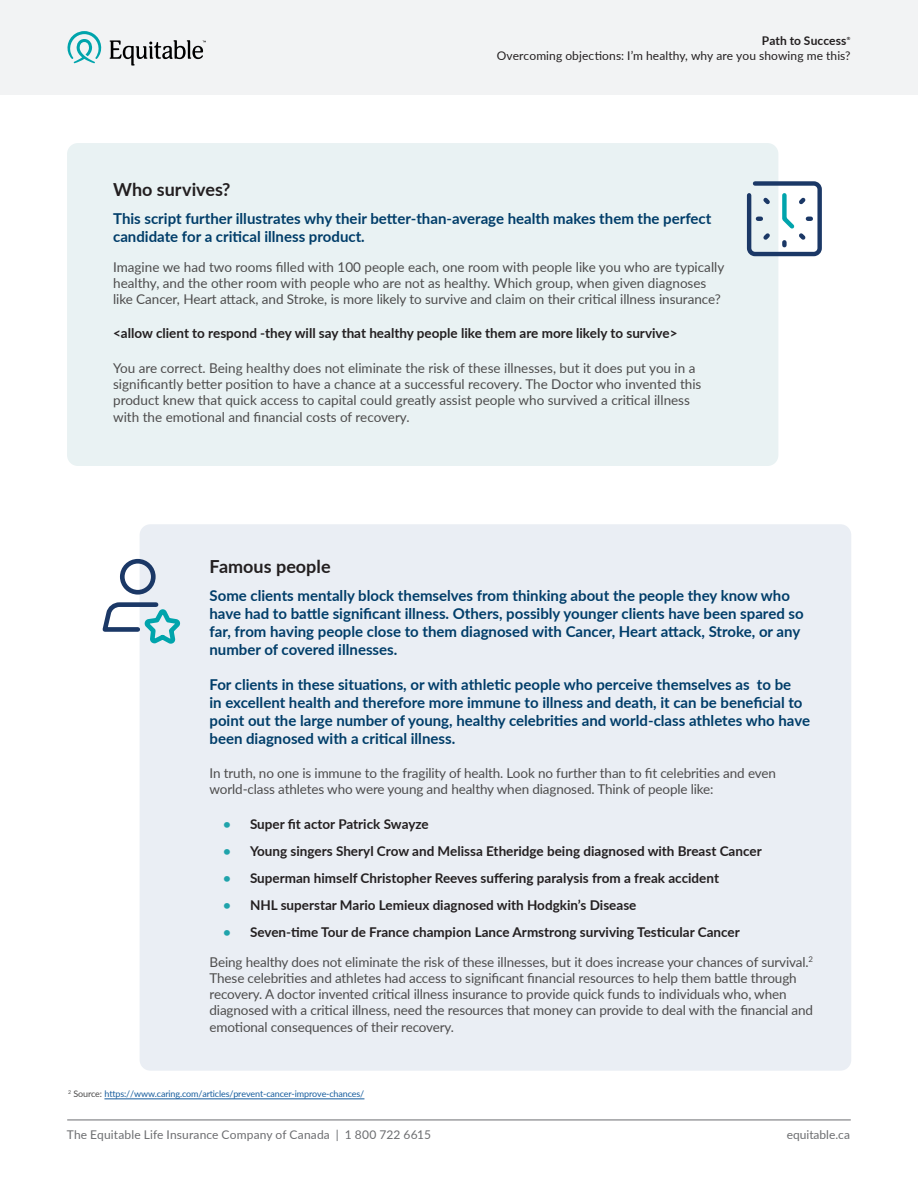
<style>
.page{position:relative;width:918px;height:1188px;background:#fff}
.page>*{position:absolute;margin:0;border:0;box-sizing:border-box;transform-origin:0 0}
.t1{font:700 18px "Lato";color:#231f20}
.t2{font:700 15px/18px "Lato";color:#003d69}
.t3{font:13.5px/16.2px "Lato";letter-spacing:-.01em;color:#4d4c4c}
.t4{font:700 13.5px "Lato";color:#231f20}
.t5{font:12px "Lato";letter-spacing:.01em;color:#6c6d70}
.t6{font:12px "Lato";letter-spacing:.01em;color:#231f20}
.t7{font:700 12px "Lato";letter-spacing:.01em;color:#231f20}
.t8{font:9px "Lato";letter-spacing:-.015em;color:#175d9e}
.t9{font:700 4.35px "Lato";color:#231f20}
.s1{color:#1fa3ab}
.s2{color:#4d4c4c}
</style>
<div class="page">
<div style="left:140px;top:524px;width:711px;height:547px;background:#eaeef4;border-radius:11px"></div>
<div style="left:120px;top:559px;width:36px;height:36px;border:5px solid #1b3866;border-radius:50%"></div>
<svg style="left:103px;top:602px;width:78px;height:42px"></svg>
<div style="left:67px;top:143px;width:711px;height:323px;background:#e9f2f3;border-radius:11px"></div>
<svg style="left:747px;top:181px;width:75px;height:75px"></svg>
<hr style="left:104px;top:1099px;width:260px;height:1px;background:#175d9e">
<div style="left:0;top:0;width:918px;height:94px;background:#f2f3f4"></div>
<svg style="left:68px;top:31px;width:34px;height:32px"></svg>
<svg style="left:110px;top:40px;width:96px;height:26px"></svg>
<hr style="left:67px;top:1120px;width:784px;height:1px;background:#6c6d70">
<p class="t7" style="left:762px;top:32px;width:86px">Path to Success</p>
<p class="t9" style="left:847px;top:35px;width:5px">®</p>
<p class="t6" style="left:497px;top:47px;width:355px">Overcoming objections: I’m healthy, why are you showing me this?</p>
<h1 class="t1" style="left:113px;top:176px;width:119px">Who survives?</h1>
<p class="t2" style="left:113px;top:208px;width:600px">This script further illustrates why their better-than-average health makes them the perfect candidate for a critical illness product.</p>
<p class="t3" style="left:113px;top:258px;width:613px">Imagine we had two rooms filled with 100 people each, one room with people like you who are typically healthy, and the other room with people who are not as healthy. Which group, when given diagnoses like Cancer, Heart attack, and Stroke, is more likely to survive and claim on their critical illness insurance?</p>
<p class="t4" style="left:113px;top:324px;width:566px">&lt;allow client to respond -they will say that healthy people like them are more likely to survive&gt;</p>
<p class="t3" style="left:113px;top:359px;width:590px">You are correct. Being healthy does not eliminate the risk of these illnesses, but it does put you in a significantly better position to have a chance at a successful recovery. The Doctor who invented this product knew that quick access to capital could greatly assist people who survived a critical illness with the emotional and financial costs of recovery.</p>
<h1 class="t1" style="left:210px;top:554px;width:123px">Famous people</h1>
<p class="t2" style="left:210px;top:586px;width:596px">Some clients mentally block themselves from thinking about the people they know who have had to battle significant illness. Others, possibly younger clients have been spared so far, from having people close to them diagnosed with Cancer, Heart attack, Stroke, or any number of covered illnesses.</p>
<p class="t2" style="left:210px;top:675px;width:602px">For clients in these situations, or with athletic people who perceive themselves as to be<br>in excellent health and therefore more immune to illness and death, it can be beneficial to point out the large number of young, healthy celebrities and world-class athletes who have been diagnosed with a critical illness.</p>
<p class="t3" style="left:210px;top:765px;width:568px">In truth, no one is immune to the fragility of health. Look no further than to fit celebrities and even world-class athletes who were young and healthy when diagnosed. Think of people like:</p>
<p class="t4" style="left:223px;top:814px;width:207px"><span class="s1">•</span> Super fit actor Patrick Swayze</p>
<p class="t4" style="left:223px;top:841px;width:540px"><span class="s1">•</span> Young singers Sheryl Crow and Melissa Etheridge being diagnosed with Breast Cancer</p>
<p class="t4" style="left:223px;top:868px;width:498px"><span class="s1">•</span> Superman himself Christopher Reeves suffering paralysis from a freak accident</p>
<p class="t4" style="left:223px;top:895px;width:415px"><span class="s1">•</span> NHL superstar Mario Lemieux diagnosed with Hodgkin’s Disease</p>
<p class="t4" style="left:223px;top:922px;width:518px"><span class="s1">•</span> Seven-time Tour de France champion Lance Armstrong surviving Testicular Cancer</p>
<p class="t3" style="left:210px;top:953px;width:605px">Being healthy does not eliminate the risk of these illnesses, but it does increase your chances of survival.<sup>2<br></sup>These celebrities and athletes had access to significant financial resources to help them battle through recovery. A doctor invented critical illness insurance to provide quick funds to individuals who, when diagnosed with a critical illness, need the resources that money can provide to deal with the financial and emotional consequences of their recovery.</p>
<p class="t8" style="left:68px;top:1087px;width:298px"><sup>2</sup> <span class="s2">Source:</span> https://www.caring.com/articles/prevent-cancer-improve-chances/</p>
<p class="t5" style="left:67px;top:1126px;width:366px">The Equitable Life Insurance Company of Canada | 1 800 722 6615</p>
<p class="t5" style="left:787px;top:1126px;width:65px">equitable.ca</p>
</div>
